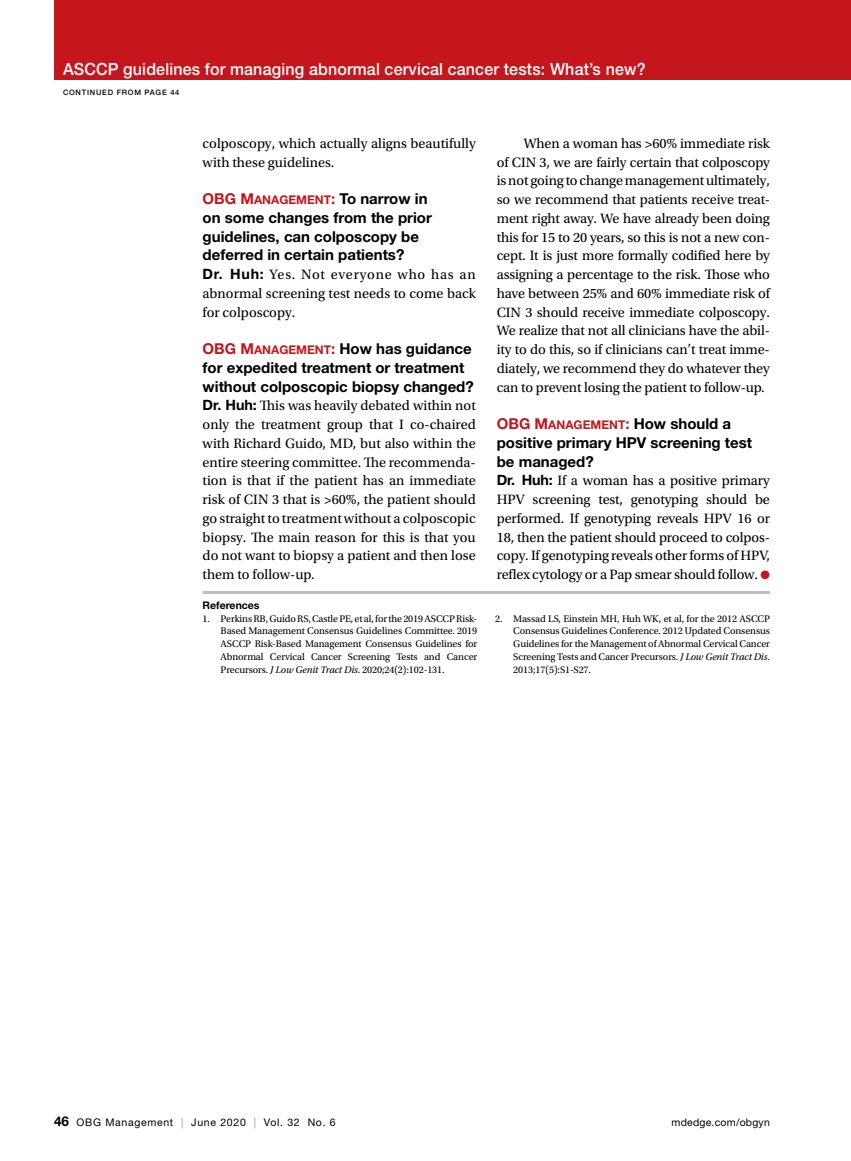
<style>
.page{position:relative;width:851px;height:1161px;background:#fff}
.page>*{position:absolute;margin:0;border:0;box-sizing:border-box;transform-origin:0 0}
.t1{font:500 16.8px "Helvetica Neue LT Std";letter-spacing:.01em;color:#fff;scale:.95 1}
.t2{font:700 15px/18.8px "Helvetica Neue LT Std";color:#000}
.t3{font:14.25px/18.8px "Utopia Std";color:#000;text-align:justify}
.t4{font:10.5px "Helvetica Neue LT Std";letter-spacing:.065em;color:#000}
.t5{font:10.5px "Helvetica Neue LT Std";letter-spacing:.02em;color:#000}
.t6{font:700 10.5px "Helvetica Neue LT Std";color:#000}
.t7{font:10.2px/12.8px "Utopia Std";letter-spacing:-.01em;color:#000;text-align:justify}
.t8{font:500 7.5px "Helvetica Neue LT Std";letter-spacing:.1em;color:#000}
.s1{color:#c4161c}
.s2{font-family:"Helvetica Neue LT Std Bd SC800";font-weight:400;color:#c4161c}
.s3{font-family:"Helvetica Neue LT Std Bd SC800";font-weight:400;font-size:12px;color:#c4161c}
.s4{font-family:"Helvetica Neue LT Std";font-weight:700}
.s5{font-style:italic}
.s6{font-weight:700;font-size:13.5px}
.s7{color:#939598}
</style>
<div class="page">
<div style="left:54px;top:0;width:796px;height:80px;background:#c4161c"></div>
<hr style="left:202px;top:591px;width:568px;height:3px;background:#bcbec0">
<p class="t1" style="left:63px;top:59px;width:614px">ASCCP guidelines for managing abnormal cervical cancer tests: What’s new?</p>
<p class="t8" style="left:63px;top:88px;width:118px">CONTINUED FROM PAGE 44</p>
<p class="t3" style="left:202px;top:134px;width:274px">colposcopy, which actually aligns beautifully with these guidelines.</p>
<p class="t2" style="left:202px;top:189px;width:231px"><span class="s1">OBG</span> <span class="s2">M</span><span class="s3">ANAGEMENT</span><span class="s1">:</span> To narrow in on some changes from the prior guidelines, can colposcopy be deferred in certain patients?</p>
<p class="t3" style="left:202px;top:265px;width:275px"><span class="s4">Dr. Huh:</span> Yes. Not everyone who has an abnormal screening test needs to come back for colposcopy.</p>
<p class="t2" style="left:202px;top:339px;width:273px"><span class="s1">OBG</span> <span class="s2">M</span><span class="s3">ANAGEMENT</span><span class="s1">:</span> How has guidance for expedited treatment or treatment without colposcopic biopsy changed?</p>
<p class="t3" style="left:202px;top:397px;width:275px"><span class="s4">Dr. Huh:</span> This was heavily debated within not only the treatment group that I co-chaired with Richard Guido, MD, but also within the entire steering committee. The recommenda&shy;tion is that if the patient has an immediate risk of CIN 3 that is &gt;60%, the patient should go straight to treatment without a colposcopic biopsy. The main reason for this is that you do not want to biopsy a patient and then lose them to follow-up.</p>
<p class="t3" style="left:496px;top:134px;width:275px;text-indent:27px">When a woman has &gt;60% immediate risk of CIN 3, we are fairly certain that colposcopy is not going to change management ultimately, so we recommend that patients receive treat&shy;ment right away. We have already been doing this for 15 to 20 years, so this is not a new con&shy;cept. It is just more formally codified here by assigning a percentage to the risk. Those who have between 25% and 60% immediate risk of CIN 3 should receive immediate colposcopy.<br>We realize that not all clinicians have the abil&shy;ity to do this, so if clinicians can’t treat imme&shy;diately, we recommend they do whatever they can to prevent losing the patient to follow-up.</p>
<p class="t2" style="left:496px;top:414px;width:257px"><span class="s1">OBG</span> <span class="s2">M</span><span class="s3">ANAGEMENT</span><span class="s1">:</span> How should a positive primary HPV screening test be managed?</p>
<p class="t3" style="left:496px;top:472px;width:275px"><span class="s4">Dr. Huh:</span> If a woman has a positive primary HPV screening test, genotyping should be performed. If genotyping reveals HPV 16 or 18, then the patient should proceed to colpos&shy;copy. If genotyping reveals other forms of HPV, reflex cytology or a Pap smear should follow. <span class="s1">●</span></p>
<p class="t6" style="left:202px;top:599px;width:58px">References</p>
<p class="t7" style="left:221px;top:612px;width:258px;text-indent:-18px">1. Perkins RB, Guido RS, Castle PE, et al, for the 2019 ASCCP Risk-Based Management Consensus Guidelines Committee. 2019<br>ASCCP Risk-Based Management Consensus Guidelines for Abnormal Cervical Cancer Screening Tests and Cancer Precursors. <span class="s5">J Low Genit Tract Dis</span>. 2020;24(2):102-131.</p>
<p class="t7" style="left:513px;top:612px;width:258px;text-indent:-18px">2. Massad LS, Einstein MH, Huh WK, et al, for the 2012 ASCCP Consensus Guidelines Conference. 2012 Updated Consensus Guidelines for the Management of Abnormal Cervical Cancer Screening Tests and Cancer Precursors. <span class="s5">J Low Genit Tract Dis</span>.<br>2013;17(5):S1-S27.</p>
<p class="t4" style="left:54px;top:1116px;width:283px"><span class="s6">46</span> OBG Management <span class="s7">|</span> June 2020 <span class="s7">|</span> Vol. 32 No. 6</p>
<p class="t5" style="left:671px;top:1116px;width:100px">mdedge.com/obgyn</p>
</div>
